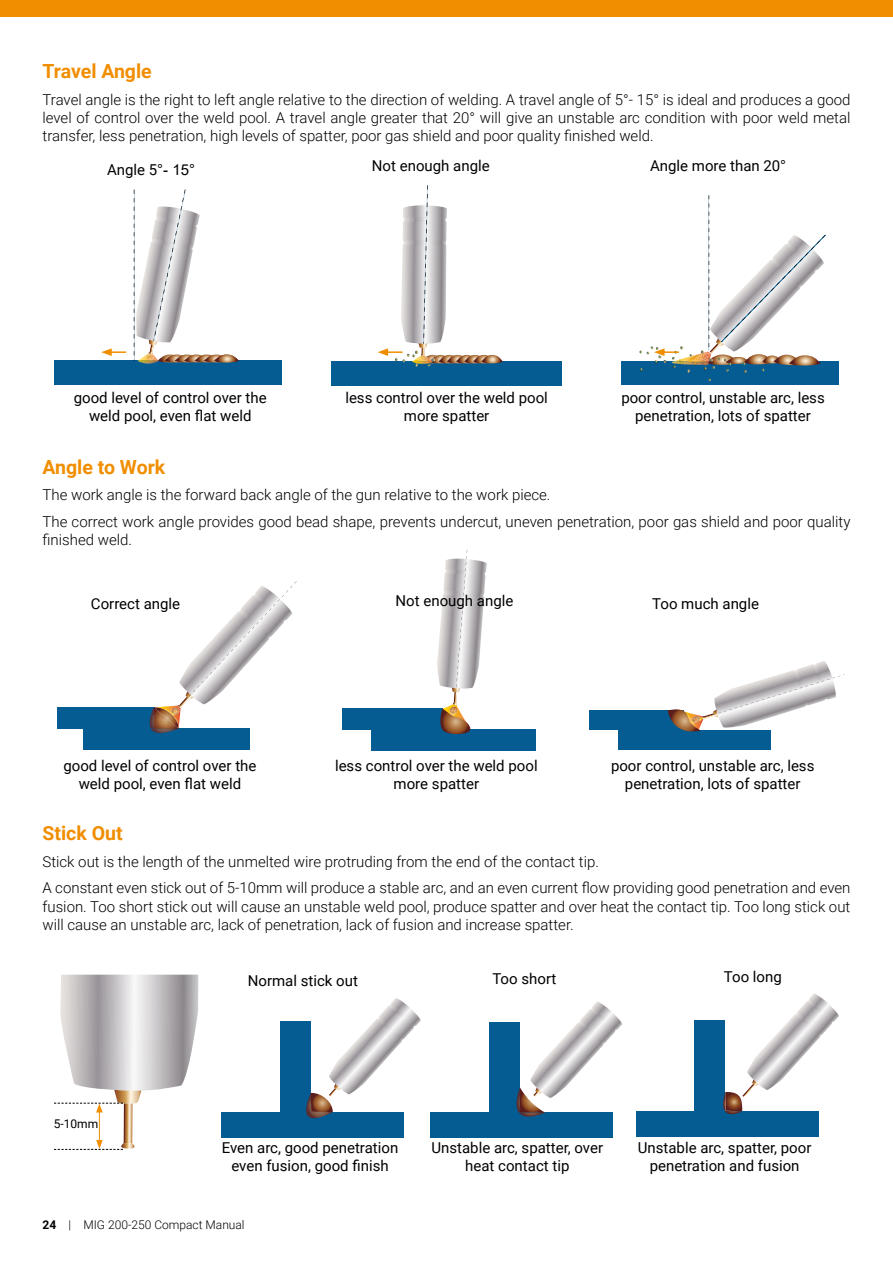
<style>
.page{position:relative;width:893px;height:1263px;background:#fff}
.page>*{position:absolute;margin:0;border:0;box-sizing:border-box;transform-origin:0 0}
.t1{font:700 19.5px "Roboto";color:#f18e00}
.t2{font:300 15px/18px "Roboto";color:#000}
.t3{font:15px/18px "Roboto";color:#000;text-align:center}
.t4{font:300 12px "Roboto";color:#000}
.t5{font:12px "Roboto";color:#000}
.s1{font-family:"Arial"}
.s2{font-weight:700}
</style>
<div class="page">
<div style="left:54px;top:361px;width:227px;height:24px;background:#045c93"></div>
<svg style="left:134px;top:189px;width:105px;height:175px"></svg>
<div style="left:621px;top:362px;width:217px;height:23px;background:#045c93"></div>
<div style="left:331px;top:361px;width:231px;height:24px;background:#045c93"></div>
<svg style="left:101px;top:348px;width:25px;height:8px"></svg>
<svg style="left:378px;top:185px;width:125px;height:182px"></svg>
<svg style="left:639px;top:195px;width:187px;height:186px"></svg>
<div style="left:57px;top:707px;width:98px;height:22px;background:#045c93"></div>
<div style="left:83px;top:728px;width:166px;height:22px;background:#045c93"></div>
<svg style="left:149px;top:581px;width:148px;height:152px"></svg>
<img style="left:154px;top:707px;width:25px;height:22px">
<div style="left:342px;top:708px;width:101px;height:22px;background:#045c93"></div>
<div style="left:372px;top:729px;width:164px;height:21px;background:#045c93"></div>
<svg style="left:437px;top:550px;width:50px;height:185px"></svg>
<div style="left:589px;top:711px;width:94px;height:19px;background:#045c93"></div>
<div style="left:618px;top:730px;width:152px;height:20px;background:#045c93"></div>
<svg style="left:668px;top:661px;width:177px;height:76px"></svg>
<div style="left:280px;top:1022px;width:31px;height:90px;background:#045c93"></div>
<div style="left:222px;top:1112px;width:182px;height:25px;background:#045c93"></div>
<svg style="left:305px;top:998px;width:116px;height:120px"></svg>
<img style="left:311px;top:1093px;width:22px;height:19px">
<div style="left:489px;top:1022px;width:31px;height:90px;background:#045c93"></div>
<div style="left:431px;top:1112px;width:182px;height:26px;background:#045c93"></div>
<svg style="left:516px;top:1001px;width:106px;height:115px"></svg>
<img style="left:520px;top:1087px;width:25px;height:25px">
<svg style="left:124px;top:1112px;width:8px;height:28px"></svg>
<svg style="left:636px;top:993px;width:203px;height:143px"></svg>
<img style="left:725px;top:1092px;width:10px;height:19px">
<hr style="left:99px;top:1110px;width:1px;height:32px;background:#f18e00">
<svg style="left:54px;top:975px;width:144px;height:137px"></svg>
<svg style="left:54px;top:1140px;width:81px;height:10px"></svg>
<div style="left:0;top:0;width:893px;height:17px;background:#f18e00"></div>
<h1 class="t1" style="left:43px;top:58px;width:111px">Travel Angle</h1>
<p class="t2" style="left:43px;top:90px;width:809px;text-align:justify">Travel angle is the right to left angle relative to the direction of welding. A travel angle of 5°- 15° is ideal and produces a good level of control over the weld pool. A travel angle greater that 20° will give an unstable arc condition with poor weld metal transfer, less penetration, high levels of spatter, poor gas shield and poor quality finished weld.</p>
<p class="t3" style="left:107px;top:160px;width:90px">Angle 5<span class="s1">°- 15°</span></p>
<p class="t3" style="left:372px;top:156px;width:119px">Not enough angle</p>
<p class="t3" style="left:650px;top:156px;width:138px">Angle more than 20<span class="s1">°</span></p>
<p class="t3" style="left:74px;top:388px;width:195px">good level of control over the weld pool, even flat weld</p>
<p class="t3" style="left:345px;top:388px;width:204px">less control over the weld pool more spatter</p>
<p class="t3" style="left:621px;top:388px;width:205px">poor control, unstable arc, less penetration, lots of spatter</p>
<h1 class="t1" style="left:43px;top:453px;width:124px">Angle to Work</h1>
<p class="t2" style="left:43px;top:481px;width:809px;line-height:26.5px">The work angle is the forward back angle of the gun relative to the work piece.<br>The correct work angle provides good bead shape, prevents undercut, uneven penetration, poor gas shield and poor quality</p>
<p class="t2" style="left:43px;top:530px;width:91px">finished weld.</p>
<p class="t3" style="left:91px;top:594px;width:91px">Correct angle</p>
<p class="t3" style="left:396px;top:591px;width:119px">Not enough angle</p>
<p class="t3" style="left:652px;top:594px;width:108px">Too much angle</p>
<p class="t3" style="left:63px;top:756px;width:195px">good level of control over the weld pool, even flat weld</p>
<p class="t3" style="left:335px;top:756px;width:204px">less control over the weld pool more spatter</p>
<p class="t3" style="left:611px;top:756px;width:205px">poor control, unstable arc, less penetration, lots of spatter</p>
<h1 class="t1" style="left:43px;top:820px;width:82px">Stick Out</h1>
<p class="t2" style="left:43px;top:848px;width:809px;line-height:26.5px">Stick out is the length of the unmelted wire protruding from the end of the contact tip.<br>A constant even stick out of 5-10mm will produce a stable arc, and an even current flow providing good penetration and even</p>
<p class="t2" style="left:43px;top:896px;width:809px">fusion. Too short stick out will cause an unstable weld pool, produce spatter and over heat the contact tip. Too long stick out will cause an unstable arc, lack of penetration, lack of fusion and increase spatter.</p>
<p class="t5" style="left:54px;top:1115px;width:46px">5-10mm</p>
<p class="t3" style="left:248px;top:971px;width:112px">Normal stick out</p>
<p class="t3" style="left:492px;top:969px;width:65px">Too short</p>
<p class="t3" style="left:724px;top:967px;width:59px">Too long</p>
<p class="t3" style="left:222px;top:1138px;width:178px">Even arc, good penetration even fusion, good finish</p>
<p class="t3" style="left:431px;top:1138px;width:173px">Unstable arc, spatter, over heat contact tip</p>
<p class="t3" style="left:638px;top:1138px;width:175px">Unstable arc, spatter, poor penetration and fusion</p>
<p class="t4" style="left:43px;top:1217px;width:204px"><span class="s2">24</span> | MIG 200-250 Compact Manual</p>
</div>
